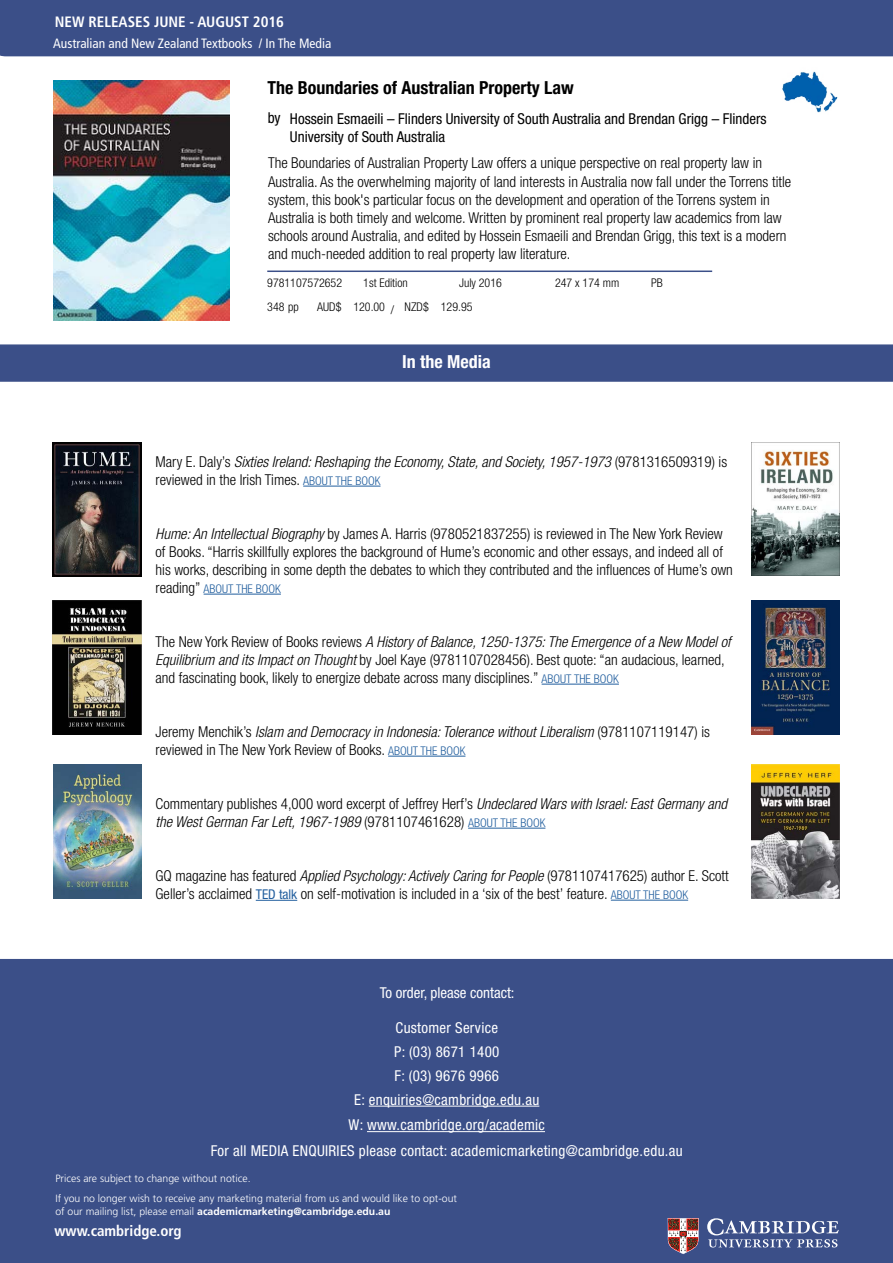
<style>
.page{position:relative;width:893px;height:1263px;background:#fff}
.page>*{position:absolute;margin:0;border:0;box-sizing:border-box;transform-origin:0 0}
.t1{font:700 condensed 18px "Helvetica Neue LT Std";color:#000}
.t2{font:700 condensed 18px "Helvetica Neue LT Std";color:#fff}
.t3{font:300 condensed 15px/18px "Helvetica Neue LT Std";color:#000}
.t4{font:italic 300 condensed 15px/18px "Helvetica Neue LT Std";color:#000}
.t5{font:condensed 15px/24px "Helvetica Neue LT Std";letter-spacing:.02em;color:#fff;text-align:center}
.t6{font:condensed 15px/18px "Helvetica Neue LT Std";color:#000}
.t7{font:700 condensed 15px "Frutiger LT Std";color:#fff}
.t8{font:condensed 15px "Helvetica Neue LT Std";color:#fff}
.t9{font:condensed 13.5px "Frutiger LT Std";color:#fff}
.t10{font:300 condensed 12px "Helvetica Neue LT Std";color:#000}
.t11{font:300 condensed 12px "Helvetica Neue LT Std";color:#215e9e}
.t12{font:300 10.5px/12.6px "Frutiger LT Std";color:#fff}
.s1{font-style:normal}
.s2{font-style:normal;font-size:12px;color:#215e9e}
.s3{font-style:italic}
.s4{font-size:15px;color:#000}
.s5{font-size:12px;color:#215e9e}
.s6{font-weight:400;font-size:13.5px;color:#215e9e}
.s7{font-weight:700}
</style>
<div class="page">
<div style="left:0;top:0;width:893px;height:56px;background:#3b4f88"></div>
<div style="left:0;top:1211px;width:893px;height:52px;background:#3b4f88"></div>
<svg style="left:668px;top:1218px;width:31px;height:36px"></svg>
<svg style="left:707px;top:1218px;width:132px;height:29px"></svg>
<div style="left:0;top:344px;width:893px;height:38px;background:#3b4f88"></div>
<hr style="left:303px;top:486px;width:77px;height:1px;background:#215e9e">
<hr style="left:204px;top:594px;width:77px;height:1px;background:#215e9e">
<hr style="left:542px;top:684px;width:77px;height:1px;background:#215e9e">
<hr style="left:388px;top:756px;width:77px;height:1px;background:#215e9e">
<hr style="left:468px;top:828px;width:77px;height:1px;background:#215e9e">
<hr style="left:256px;top:900px;width:41px;height:1px;background:#215e9e">
<hr style="left:611px;top:900px;width:77px;height:1px;background:#215e9e">
<div style="left:0;top:959px;width:893px;height:252px;background:#3b4f88"></div>
<img style="left:751px;top:600px;width:89px;height:134px">
<img style="left:53px;top:765px;width:88px;height:134px">
<img style="left:53px;top:442px;width:88px;height:134px">
<img style="left:53px;top:600px;width:88px;height:134px">
<img style="left:751px;top:765px;width:89px;height:134px">
<img style="left:751px;top:442px;width:89px;height:134px">
<hr style="left:369px;top:1106px;width:170px;height:1px;background:#fff">
<hr style="left:367px;top:1131px;width:178px;height:1px;background:#fff">
<img style="left:53px;top:81px;width:177px;height:240px">
<hr style="left:267px;top:270px;width:445px;height:2px;background:#3b4f88">
<img style="left:782px;top:71px;width:56px;height:42px">
<p class="t7" style="left:55px;top:13px;width:231px">NEW RELEASES JUNE - AUGUST 2016</p>
<p class="t9" style="left:53px;top:35px;width:280px">Australian and New Zealand Textbooks / In The Media</p>
<p class="t1" style="left:268px;top:76px;width:308px">The Boundaries of Australian Property Law</p>
<p class="t6" style="left:290px;top:110px;width:478px">Hossein Esmaeili – Flinders University of South Australia and Brendan Grigg – Flinders<br>University of South Australia</p>
<p class="t6" style="left:268px;top:109px;width:15px">by</p>
<p class="t3" style="left:268px;top:154px;width:525px">The Boundaries of Australian Property Law offers a unique perspective on real property law in Australia. As the overwhelming majority of land interests in Australia now fall under the Torrens title system, this book's particular focus on the development and operation of the Torrens system in Australia is both timely and welcome. Written by prominent real property law academics from law schools around Australia, and edited by Hossein Esmaeili and Brendan Grigg, this text is a modern and much-needed addition to real property law literature.</p>
<p class="t10" style="left:363px;top:276px;width:46px">1st Edition</p>
<p class="t10" style="left:267px;top:300px;width:33px">348 pp</p>
<p class="t10" style="left:267px;top:276px;width:76px">9781107572652</p>
<p class="t10" style="left:459px;top:276px;width:44px">July 2016</p>
<p class="t10" style="left:555px;top:276px;width:66px">247 x 174 mm</p>
<p class="t10" style="left:651px;top:276px;width:13px">PB</p>
<p class="t10" style="left:317px;top:300px;width:157px">AUD$ 120.00 / NZD$ 129.95</p>
<p class="t2" style="left:402px;top:350px;width:90px">In the Media</p>
<p class="t4" style="left:156px;top:453px;width:573px"><span class="s1">Mary E. Daly’s</span> Sixties Ireland: Reshaping the Economy, State, and Society, 1957-1973 <span class="s1">(9781316509319) is reviewed in the Irish Times.</span> <span class="s2">ABOUT THE BOOK</span></p>
<p class="t3" style="left:156px;top:524px;width:579px"><span class="s3">Hume: An Intellectual Biography</span> by James A. Harris (9780521837255) is reviewed in The New York Review of Books. “Harris skillfully explores the background of Hume’s economic and other essays, and indeed all of his works, describing in some depth the debates to which they contributed and the influences of Hume’s own</p>
<p class="t11" style="left:156px;top:582px;width:127px"><span class="s4">reading”</span> ABOUT THE BOOK</p>
<p class="t3" style="left:156px;top:632px;width:577px">The New York Review of Books reviews <span class="s3">A History of Balance, 1250-1375: The Emergence of a New Model of<br>Equilibrium and its Impact on Thought</span> by Joel Kaye (9781107028456). Best quote: “an audacious, learned, and fascinating book, likely to energize debate across many disciplines.” <span class="s5">ABOUT THE BOOK</span></p>
<p class="t3" style="left:156px;top:722px;width:556px">Jeremy Menchik’s <span class="s3">Islam and Democracy in Indonesia: Tolerance without Liberalism</span> (9781107119147) is reviewed in The New York Review of Books. <span class="s5">ABOUT THE BOOK</span></p>
<p class="t4" style="left:156px;top:795px;width:573px"><span class="s1">Commentary publishes 4,000 word excerpt of Jeffrey Herf’s</span> Undeclared Wars with Israel: East Germany and the West German Far Left, 1967-1989 <span class="s1">(9781107461628)</span> <span class="s2">ABOUT THE BOOK</span></p>
<p class="t3" style="left:156px;top:866px;width:575px">GQ magazine has featured <span class="s3">Applied Psychology: Actively Caring for People</span> (9781107417625) author E. Scott<br>Geller’s acclaimed <span class="s6">TED talk</span> on self-motivation is included in a ‘six of the best’ feature. <span class="s5">ABOUT THE BOOK</span></p>
<p class="t8" style="left:380px;top:984px;width:136px">To order, please contact:</p>
<p class="t5" style="left:354px;top:1015px;width:187px">Customer Service<br>P: (03) 8671 1400<br>F: (03) 9676 9966<br>E: enquiries@cambridge.edu.au</p>
<p class="t5" style="left:211px;top:1112px;width:473px;line-height:25.5px">W: www.cambridge.org/academic<br>For all MEDIA ENQUIRIES please contact: academicmarketing@cambridge.edu.au</p>
<p class="t12" style="left:55px;top:1172px;width:197px">Prices are subject to change without notice.</p>
<p class="t12" style="left:55px;top:1192px;width:403px">If you no longer wish to receive any marketing material from us and would like to opt-out of our mailing list, please email <span class="s7">academicmarketing@cambridge.edu.au</span></p>
<p class="t7" style="left:55px;top:1222px;width:129px">www.cambridge.org</p>
</div>
